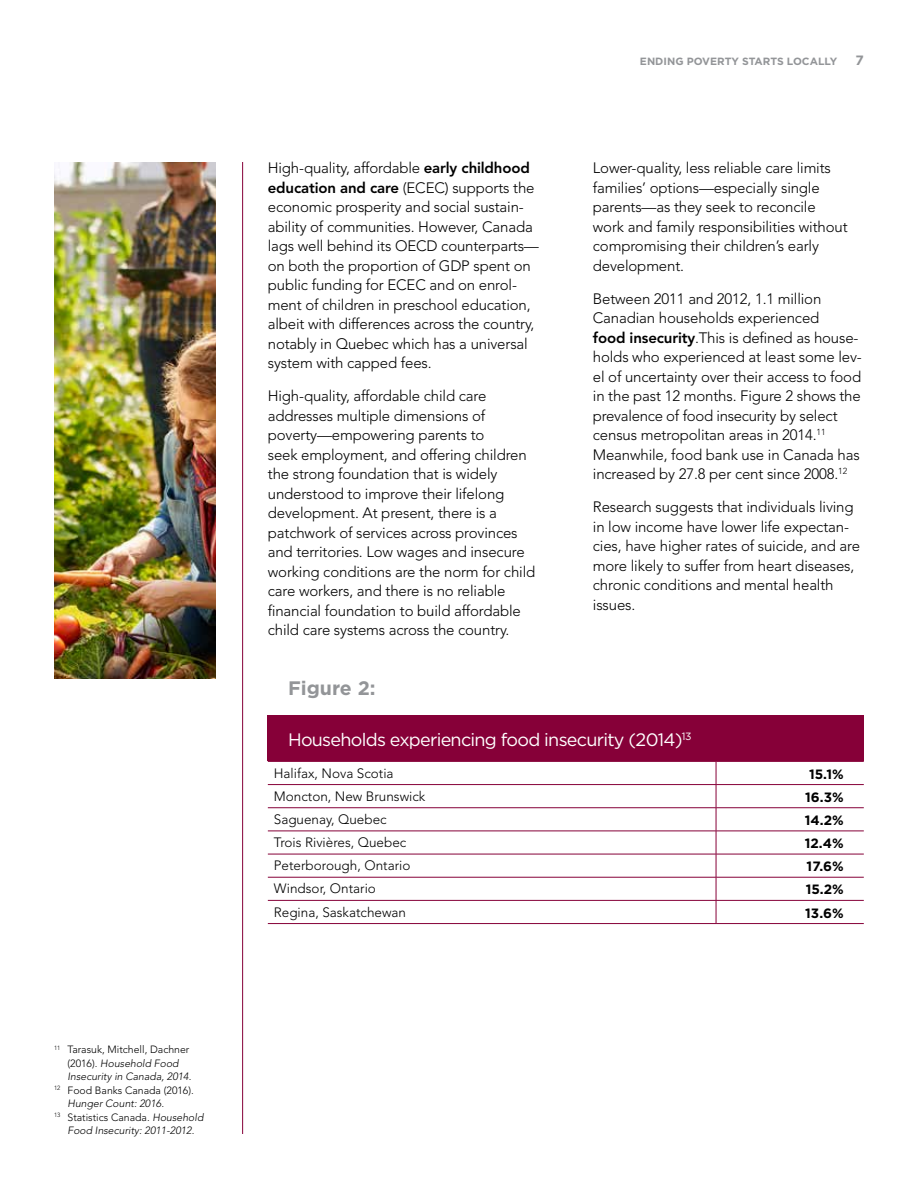
<style>
.page{position:relative;width:918px;height:1188px;background:#fff}
.page>*{position:absolute;margin:0;border:0;box-sizing:border-box;transform-origin:0 0}
.Figure_Head{font:700 19.5px "Gotham";color:#939598}
.Figure_Title{font:18px "Gotham";letter-spacing:-.04em;color:#fff}
.Copy{font:300 15px/19.5px "Avenir";letter-spacing:-.01em;color:#000}
.Table_Text_1{font:300 13.5px "Avenir";color:#000}
.Table_Text_2{font:700 13.5px "Gotham";color:#000}
.t1{font:700 13.5px "Gotham";color:#939598}
.Footnote{font:italic 300 10.5px/13.5px "Avenir";color:#000}
.Footnote-2{font:300 10.5px/13.5px "Avenir";color:#000}
.t2{font:700 10.5px "Gotham";color:#939598}
.s1{font-style:normal}
.s2{font-style:italic}
.s3{font-weight:800}
</style>
<div class="page">
<img style="left:54px;top:162px;width:162px;height:517px">
<hr style="left:242px;top:162px;width:1px;height:972px;background:#860038">
<div style="left:268px;top:716px;width:596px;height:45px;background:#860038"></div>
<hr style="left:268px;top:761px;width:448px;height:1px;background:#860038">
<hr style="left:268px;top:784px;width:448px;height:1px;background:#860038">
<hr style="left:268px;top:807px;width:448px;height:1px;background:#860038">
<hr style="left:268px;top:831px;width:448px;height:1px;background:#860038">
<hr style="left:268px;top:854px;width:448px;height:1px;background:#860038">
<hr style="left:268px;top:877px;width:448px;height:1px;background:#860038">
<hr style="left:268px;top:900px;width:448px;height:1px;background:#860038">
<hr style="left:268px;top:923px;width:448px;height:1px;background:#860038">
<hr style="left:716px;top:761px;width:148px;height:1px;background:#860038">
<hr style="left:716px;top:784px;width:148px;height:1px;background:#860038">
<hr style="left:716px;top:807px;width:148px;height:1px;background:#860038">
<hr style="left:716px;top:831px;width:148px;height:1px;background:#860038">
<hr style="left:716px;top:854px;width:148px;height:1px;background:#860038">
<hr style="left:716px;top:877px;width:148px;height:1px;background:#860038">
<hr style="left:716px;top:900px;width:148px;height:1px;background:#860038">
<svg style="left:716px;top:762px;width:1px;height:161px"></svg>
<hr style="left:716px;top:923px;width:148px;height:1px;background:#860038">
<p class="Footnote" style="left:68px;top:1043px;width:125px;text-indent:-14px"><sup>11</sup> <span class="s1">Tarasuk, Mitchell, Dachner (2016).</span> Household Food<br>Insecurity in Canada, 2014<span class="s1">.</span></p>
<p class="Footnote-2" style="left:68px;top:1083px;width:128px;text-indent:-14px"><sup>12</sup> Food Banks Canada (2016).<br><span class="s2">Hunger Count: 2016.</span></p>
<p class="Footnote" style="left:54px;top:1110px;width:151px;text-align:center"><sup>13</sup> <span class="s1">Statistics Canada.</span> Household<br>Food Insecurity: 2011-2012<span class="s1">.</span></p>
<p class="Copy" style="left:268px;top:158px;width:273px">High-quality, affordable <span class="s3">early childhood education and care</span> (ECEC) supports the economic prosperity and social sustain&shy;ability of communities. However, Canada lags well behind its OECD counterparts— on both the proportion of GDP spent on public funding for ECEC and on enrol&shy;ment of children in preschool education, albeit with differences across the country, notably in Quebec which has a universal system with capped fees.</p>
<p class="Copy" style="left:268px;top:386px;width:269px">High-quality, affordable child care addresses multiple dimensions of poverty—empowering parents to<br>seek employment, and offering children the strong foundation that is widely understood to improve their lifelong development. At present, there is a patchwork of services across provinces and territories. Low wages and insecure working conditions are the norm for child care workers, and there is no reliable financial foundation to build affordable child care systems across the country.</p>
<p class="t2" style="left:640px;top:55px;width:199px">ENDING POVERTY STARTS LOCALLY</p>
<p class="t1" style="left:856px;top:53px;width:10px">7</p>
<p class="Copy" style="left:593px;top:158px;width:256px">Lower-quality, less reliable care limits families’ options—especially single parents—as they seek to reconcile work and family responsibilities without compromising their children’s early development.</p>
<p class="Copy" style="left:593px;top:289px;width:271px">Between 2011 and 2012, 1.1 million Canadian households experienced<br><span class="s3">food insecurity</span>.This is defined as house&shy;holds who experienced at least some lev&shy;el of uncertainty over their access to food in the past 12 months. Figure 2 shows the prevalence of food insecurity by select census metropolitan areas in 2014.<sup>11<br></sup>Meanwhile, food bank use in Canada has increased by 27.8 per cent since 2008.<sup>12</sup></p>
<p class="Copy" style="left:593px;top:497px;width:269px">Research suggests that individuals living in low income have lower life expectan&shy;cies, have higher rates of suicide, and are more likely to suffer from heart diseases, chronic conditions and mental health issues.</p>
<h1 class="Figure_Head" style="left:288px;top:677px;width:89px">Figure 2:</h1>
<h2 class="Figure_Title" style="left:288px;top:730px;width:405px">Households experiencing food insecurity (2014)<sup>13</sup></h2>
<p class="Table_Text_1" style="left:274px;top:765px;width:121px">Halifax, Nova Scotia</p>
<p class="Table_Text_2" style="left:809px;top:766px;width:36px">15.1%</p>
<p class="Table_Text_1" style="left:274px;top:788px;width:153px">Moncton, New Brunswick</p>
<p class="Table_Text_2" style="left:805px;top:789px;width:40px">16.3%</p>
<p class="Table_Text_1" style="left:274px;top:811px;width:114px">Saguenay, Quebec</p>
<p class="Table_Text_2" style="left:805px;top:812px;width:40px">14.2%</p>
<p class="Table_Text_1" style="left:274px;top:835px;width:134px">Trois Rivières, Quebec</p>
<p class="Table_Text_2" style="left:805px;top:835px;width:40px">12.4%</p>
<p class="Table_Text_1" style="left:274px;top:858px;width:138px">Peterborough, Ontario</p>
<p class="Table_Text_2" style="left:807px;top:859px;width:39px">17.6%</p>
<p class="Table_Text_1" style="left:274px;top:881px;width:104px">Windsor, Ontario</p>
<p class="Table_Text_2" style="left:806px;top:882px;width:40px">15.2%</p>
<p class="Table_Text_1" style="left:274px;top:904px;width:134px">Regina, Saskatchewan</p>
<p class="Table_Text_2" style="left:805px;top:905px;width:40px">13.6%</p>
</div>
